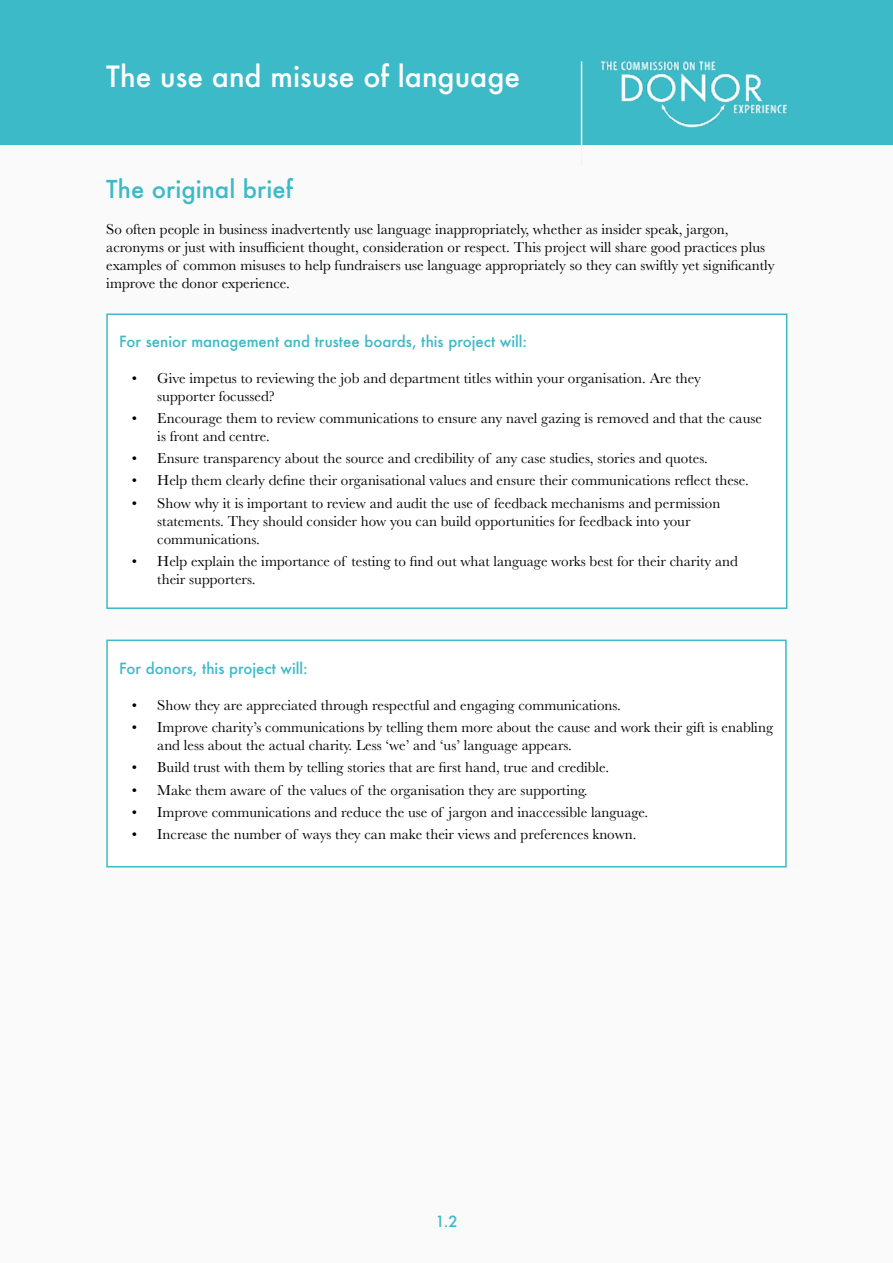
<style>
.page{position:relative;width:893px;height:1263px;background:#f9faf9}
.page>*{position:absolute;margin:0;border:0;box-sizing:border-box;transform-origin:0 0}
.t1{font:500 28.5px "Futura";color:#fff}
.t2{font:500 24px "Futura";color:#3cbac8}
.t3{font:15px/18px "Baskerville";color:#000}
.t4{font:500 15px "Futura";color:#3cbac8}
</style>
<div class="page">
<div style="left:0;top:0;width:893px;height:145px;background:#3cbac8"></div>
<img style="left:601px;top:61px;width:187px;height:67px">
<hr style="left:581px;top:61px;width:1px;height:105px;background:#f2f5f2">
<div style="left:106px;top:313px;width:681px;height:296px;background:#fff;border:2px solid #3cbac8"></div>
<div style="left:106px;top:639px;width:681px;height:228px;background:#fff;border:2px solid #3cbac8"></div>
<h1 class="t1" style="left:106px;top:57px;width:415px">The use and misuse of language</h1>
<h2 class="t2" style="left:106px;top:173px;width:188px">The original brief</h2>
<p class="t3" style="left:106px;top:221px;width:670px">So often people in business inadvertently use language inappropriately, whether as insider speak, jargon, acronyms or just with insufficient thought, consideration or respect. This project will share good practices plus examples of common misuses to help fundraisers use language appropriately so they can swiftly yet significantly improve the donor experience.</p>
<p class="t4" style="left:119px;top:331px;width:410px">For senior management and trustee boards, this project will:</p>
<p class="t3" style="left:157px;top:369px;width:545px;text-indent:-26px">• Give impetus to reviewing the job and department titles within your organisation. Are they supporter focussed?</p>
<p class="t3" style="left:157px;top:409px;width:606px;text-indent:-26px">• Encourage them to review communications to ensure any navel gazing is removed and that the cause is front and centre.</p>
<p class="t3" style="left:132px;top:449px;width:578px">• Ensure transparency about the source and credibility of any case studies, stories and quotes.</p>
<p class="t3" style="left:132px;top:472px;width:618px">• Help them clearly define their organisational values and ensure their communications reflect these.</p>
<p class="t3" style="left:157px;top:494px;width:564px;text-indent:-26px">• Show why it is important to review and audit the use of feedback mechanisms and permission statements. They should consider how you can build opportunities for feedback into your communications.</p>
<p class="t3" style="left:157px;top:552px;width:582px;text-indent:-26px">• Help explain the importance of testing to find out what language works best for their charity and their supporters.</p>
<p class="t4" style="left:119px;top:658px;width:190px">For donors, this project will:</p>
<p class="t3" style="left:132px;top:696px;width:491px">• Show they are appreciated through respectful and engaging communications.</p>
<p class="t3" style="left:157px;top:718px;width:617px;text-indent:-26px">• Improve charity’s communications by telling them more about the cause and work their gift is enabling and less about the actual charity. Less ‘we’ and ‘us’ language appears.</p>
<p class="t3" style="left:132px;top:759px;width:479px">• Build trust with them by telling stories that are first hand, true and credible.</p>
<p class="t3" style="left:132px;top:781px;width:457px">• Make them aware of the values of the organisation they are supporting.</p>
<p class="t3" style="left:132px;top:803px;width:518px">• Improve communications and reduce the use of jargon and inaccessible language.</p>
<p class="t3" style="left:132px;top:825px;width:506px">• Increase the number of ways they can make their views and preferences known.</p>
<p class="t4" style="left:435px;top:1211px;width:24px">1.2</p>
</div>
